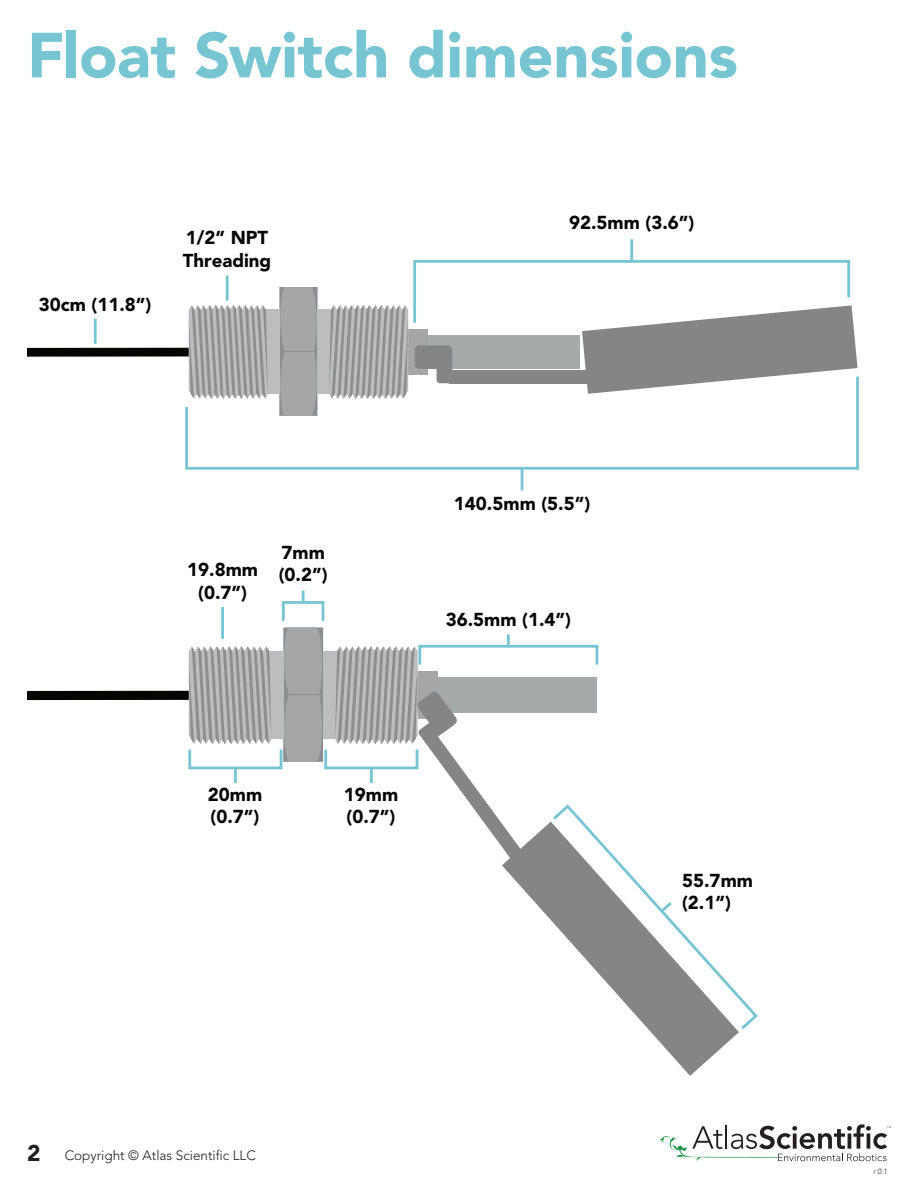
<style>
.page{position:relative;width:918px;height:1188px;background:#fff}
.page>*{position:absolute;margin:0;border:0;box-sizing:border-box;transform-origin:0 0}
.t1{font:900 63px "Avenir";letter-spacing:-.005em;color:#77c5d3}
.t2{font:900 18.6px/22.4px "Avenir";color:#050504}
.t3{font:300 13.5px "Avenir";color:#231f20}
.t4{font:italic 300 7.5px "Avenir";color:#231f20}
.s1{font-weight:900;font-size:22.65px}
</style>
<div class="page">
<svg style="left:660px;top:1124px;width:231px;height:37px"></svg>
<div style="left:188px;top:748px;width:94px;height:21px;border:3px solid #77c5d3"></div>
<hr style="left:234px;top:768px;width:3px;height:15px;background:#77c5d3">
<div style="left:324px;top:748px;width:94px;height:21px;border:3px solid #77c5d3"></div>
<div style="left:282px;top:601px;width:42px;height:21px;border:3px solid #77c5d3"></div>
<svg style="left:302px;top:591px;width:3px;height:11px"></svg>
<div style="left:418px;top:645px;width:180px;height:21px;border:3px solid #77c5d3"></div>
<svg style="left:550px;top:804px;width:208px;height:225px"></svg>
<div style="left:418px;top:678px;width:179px;height:35px;background:#a7aaaa"></div>
<svg style="left:279px;top:627px;width:47px;height:135px;background:#a6a9aa"></svg>
<hr style="left:283px;top:694px;width:40px;height:1px;background:#8d8e8f">
<div style="left:269px;top:651px;width:14px;height:88px;background:#bdbcbe"></div>
<svg style="left:27px;top:646px;width:244px;height:98px"></svg>
<div style="left:323px;top:651px;width:14px;height:88px;background:#bdbcbe"></div>
<svg style="left:520px;top:822px;width:219px;height:254px"></svg>
<svg style="left:335px;top:634px;width:207px;height:252px"></svg>
<svg style="left:185px;top:376px;width:674px;height:95px"></svg>
<hr style="left:521px;top:468px;width:2px;height:22px;background:#77c5d3">
<hr style="left:630px;top:239px;width:3px;height:23px;background:#77c5d3">
<svg style="left:275px;top:287px;width:46px;height:129px;background:#a8aaac"></svg>
<hr style="left:279px;top:351px;width:39px;height:1px;background:#8d8e8f">
<div style="left:266px;top:310px;width:13px;height:84px;background:#bdbcbe"></div>
<svg style="left:27px;top:305px;width:241px;height:94px"></svg>
<div style="left:318px;top:310px;width:13px;height:84px;background:#bdbcbe"></div>
<svg style="left:329px;top:259px;width:529px;height:140px"></svg>
<div style="left:415px;top:345px;width:37px;height:24px;background:#858586;border-radius:4px"></div>
<div style="left:437px;top:349px;width:15px;height:34px;background:#858586;border-radius:4px"></div>
<hr style="left:94px;top:319px;width:3px;height:25px;background:#77c5d3">
<hr style="left:226px;top:275px;width:3px;height:26px;background:#77c5d3">
<hr style="left:221px;top:607px;width:3px;height:32px;background:#77c5d3">
<p class="t1" style="left:27px;top:17px;width:712px">Float Switch dimensions</p>
<p class="t2" style="left:39px;top:293px;width:114px">30cm (11.8”)</p>
<p class="t2" style="left:183px;top:227px;width:90px">1/2” NPT<br>Threading</p>
<p class="t2" style="left:569px;top:212px;width:127px">92.5mm (3.6”)</p>
<p class="t2" style="left:282px;top:541px;width:45px">7mm</p>
<p class="t2" style="left:187px;top:561px;width:142px">19.8mm (0.2”)</p>
<p class="t2" style="left:198px;top:581px;width:50px">(0.7”)</p>
<p class="t2" style="left:454px;top:492px;width:138px">140.5mm (5.5”)</p>
<p class="t2" style="left:446px;top:609px;width:127px">36.5mm (1.4”)</p>
<p class="t2" style="left:208px;top:783px;width:56px">20mm (0.7”)</p>
<p class="t2" style="left:344px;top:783px;width:56px">19mm (0.7”)</p>
<p class="t2" style="left:682px;top:869px;width:72px">55.7mm (2.1”)</p>
<p class="t3" style="left:27px;top:1148px;width:230px"><span class="s1">2</span> Copyright © Atlas Scientific LLC</p>
<p class="t4" style="left:873px;top:1167px;width:16px">r 0.1</p>
</div>
